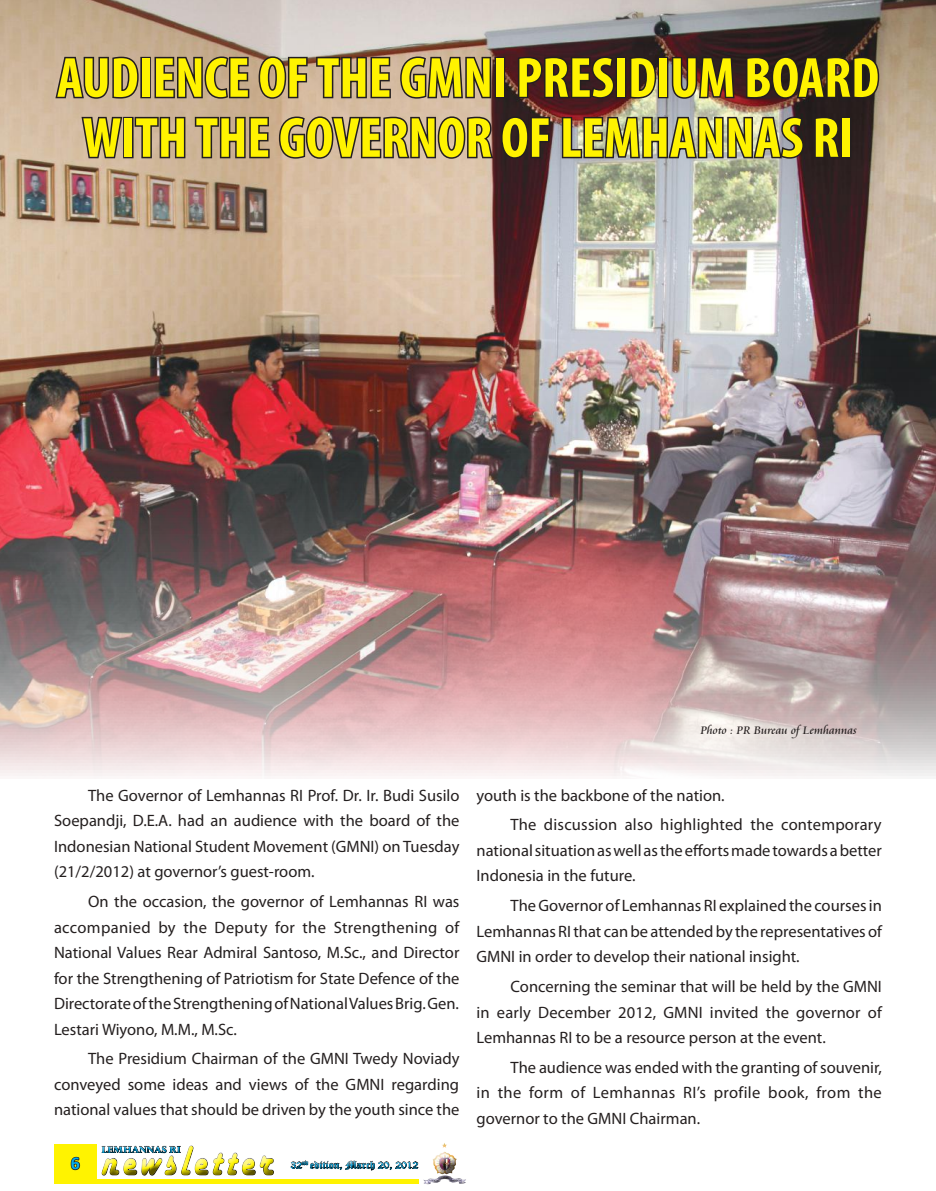
<style>
.page{position:relative;width:936px;height:1191px;background:#fff}
.page>*{position:absolute;margin:0;border:0;box-sizing:border-box;transform-origin:0 0}
.t1{font:700 condensed 57px/60px "Myriad Pro";color:#fff300;text-align:center}
.t2{font:43.2px "Harlow Solid";letter-spacing:.13em;color:#fff300;scale:.78 1}
.t3{font:700 18px "Calibri";color:#00aeef}
.t4{font:16.5px/25.5px "Myriad Pro";color:#241f1f;text-align:justify}
.t5{font:12px "Cataneo BT";color:#241f1f}
.t6{font:10.65px "Old English Text";color:#00aeef;scale:1.06 1}
.t7{font:700 10.65px "Perpetua";color:#00aeef;scale:1.06 1}
</style>
<div class="page">
<svg style="left:101px;top:1152px;width:174px;height:32px"></svg>
<div style="left:97px;top:1140px;width:97px;height:20px;background:#241f1f;opacity:.75"></div>
<div style="left:274px;top:1155px;width:162px;height:20px;background:#241f1f;opacity:.75"></div>
<div style="left:412px;top:1131px;width:95px;height:60px;background:#fff"></div>
<div style="left:421px;top:1139px;width:47px;height:46px;background:#241f1f;opacity:.75"></div>
<div style="left:54px;top:1144px;width:43px;height:37px;background:#fff300"></div>
<svg style="left:70px;top:1156px;width:11px;height:15px"></svg>
<hr style="left:54px;top:1179px;width:364px;height:4px;background:#fff300">
<img style="left:0;top:0;width:935px;height:776px">
<svg style="left:54px;top:55px;width:86px;height:45px;background:#897867"></svg>
<div style="left:140px;top:57px;width:11px;height:41px;border:3px solid #241f1f"></div>
<svg style="left:153px;top:55px;width:98px;height:45px;background:#81705f"></svg>
<svg style="left:257px;top:55px;width:135px;height:45px;background:#8b7767"></svg>
<svg style="left:401px;top:55px;width:91px;height:45px;background:#817163"></svg>
<div style="left:494px;top:57px;width:11px;height:41px;border:3px solid #241f1f"></div>
<svg style="left:516px;top:54px;width:100px;height:46px;background:#371d20"></svg>
<div style="left:615px;top:57px;width:11px;height:41px;border:3px solid #241f1f"></div>
<svg style="left:628px;top:55px;width:29px;height:45px"></svg>
<div style="left:658px;top:57px;width:10px;height:41px;border:3px solid #241f1f"></div>
<svg style="left:670px;top:55px;width:66px;height:45px;background:#4e3838"></svg>
<svg style="left:744px;top:54px;width:136px;height:46px;background:#2d2221"></svg>
<svg style="left:80px;top:115px;width:44px;height:45px;background:#8a7a6a"></svg>
<div style="left:123px;top:117px;width:10px;height:41px;border:3px solid #241f1f"></div>
<svg style="left:133px;top:115px;width:54px;height:45px;background:#8d7b6a"></svg>
<svg style="left:193px;top:115px;width:78px;height:45px;background:#8a7764"></svg>
<svg style="left:280px;top:114px;width:271px;height:46px;background:#79675c"></svg>
<img style="left:560px;top:115px;width:245px;height:45px">
<svg style="left:812px;top:114px;width:31px;height:46px"></svg>
<div style="left:841px;top:117px;width:10px;height:41px;border:3px solid #241f1f"></div>
<h1 class="t1" style="left:57px;top:47px;width:823px">AUDIENCE OF THE GMNI PRESIDIUM BOARD<br>WITH THE GOVERNOR OF LEMHANNAS RI</h1>
<p class="t5" style="left:700px;top:722px;width:158px">Photo : PR Bureau ofLemhannas</p>
<p class="t4" style="left:54px;top:782px;width:407px;text-indent:34px">The Governor of Lemhannas RI Prof. Dr. Ir. Budi Susilo Soepandji, D.E.A. had an audience with the board of the Indonesian National Student Movement (GMNI) on Tuesday (21/2/2012) at governor’s guest-room.</p>
<p class="t4" style="left:54px;top:888px;width:407px;text-indent:34px">On the occasion, the governor of Lemhannas RI was accompanied by the Deputy for the Strengthening of National Values Rear Admiral Santoso, M.Sc., and Director for the Strengthening of Patriotism for State Defence of the Directorate of the Strengthening of National Values Brig. Gen.<br>Lestari Wiyono, M.M., M.Sc.</p>
<p class="t4" style="left:54px;top:1045px;width:407px;text-indent:34px">The Presidium Chairman of the GMNI Twedy Noviady conveyed some ideas and views of the GMNI regarding national values that should be driven by the youth since the</p>
<p class="t3" style="left:71px;top:1151px;width:11px">6</p>
<h2 class="t2" style="left:101px;top:1137px;width:221px">newsletter</h2>
<p class="t7" style="left:102px;top:1142px;width:76px">LEMHANNAS RI</p>
<p class="t6" style="left:290px;top:1157px;width:122px">32<sup>nd</sup> edition, March 20, 2012</p>
<p class="t4" style="left:510px;top:780px;width:372px;line-height:29.7px;text-indent:-34px">youth is the backbone of the nation.<br>The discussion also highlighted the contemporary</p>
<p class="t4" style="left:476px;top:837px;width:407px">national situation as well as the efforts made towards a better<br>Indonesia in the future.</p>
<p class="t4" style="left:476px;top:892px;width:407px;text-indent:34px">The Governor of Lemhannas RI explained the courses in Lemhannas RI that can be attended by the representatives of GMNI in order to develop their national insight.</p>
<p class="t4" style="left:476px;top:973px;width:407px;text-indent:34px">Concerning the seminar that will be held by the GMNI in early December 2012, GMNI invited the governor of Lemhannas RI to be a resource person at the event.</p>
<p class="t4" style="left:476px;top:1054px;width:407px;text-indent:34px">The audience was ended with the granting of souvenir, in the form of Lemhannas RI’s profile book, from the governor to the GMNI Chairman.</p>
</div>
